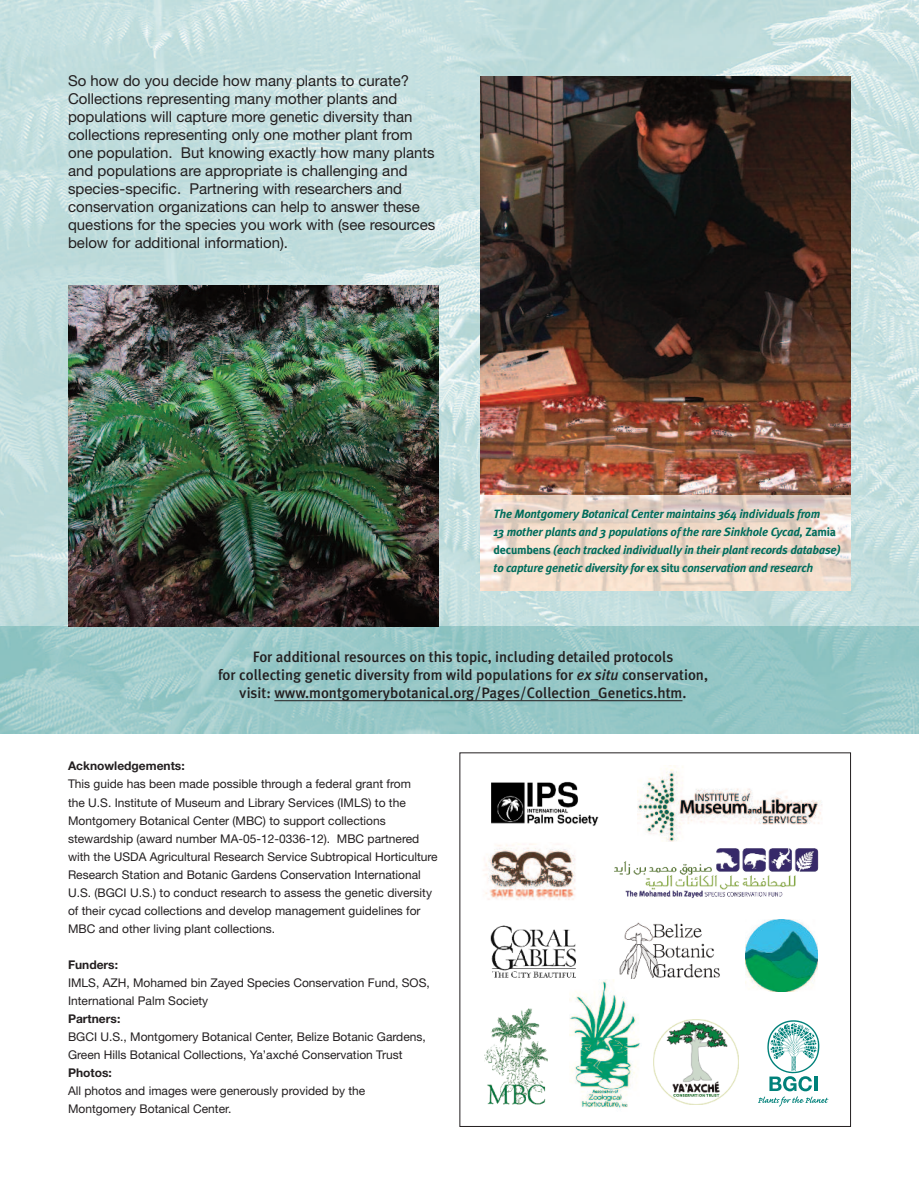
<style>
.page{position:relative;width:919px;height:1187px;background:#fff}
.page>*{position:absolute;margin:0;border:0;box-sizing:border-box;transform-origin:0 0}
.t1{font:15px/18px "Helvetica Neue";color:#231f20}
.t2{font:500 15px/18px "Meta Plus";color:#231f20;text-align:center}
.t3{font:12px/18px "Helvetica Neue";color:#231f20}
.t4{font:italic 700 12px/18px "Meta Plus";letter-spacing:-.015em;color:#006d5c}
.t5{font:700 12px "Helvetica Neue";color:#231f20}
.s1{font-style:normal}
.s2{font-style:italic}
</style>
<div class="page">
<img style="left:0;top:0;width:918px;height:626px">
<hr style="left:0;top:733px;width:918px;height:1px;background:#c1dcdb">
<img style="left:0;top:626px;width:918px;height:107px">
<hr style="left:274px;top:700px;width:408px;height:1px;background:#231f20">
<img style="left:68px;top:285px;width:370px;height:341px">
<img style="left:480px;top:77px;width:370px;height:419px">
<img style="left:480px;top:496px;width:370px;height:94px">
<img style="left:491px;top:781px;width:107px;height:45px">
<img style="left:745px;top:919px;width:72px;height:72px">
<img style="left:653px;top:1019px;width:85px;height:85px">
<svg style="left:758px;top:1020px;width:70px;height:86px"></svg>
<img style="left:485px;top:1008px;width:62px;height:97px">
<img style="left:619px;top:922px;width:101px;height:57px">
<img style="left:637px;top:766px;width:185px;height:75px">
<img style="left:490px;top:925px;width:86px;height:53px">
<img style="left:483px;top:843px;width:93px;height:57px">
<img style="left:614px;top:848px;width:205px;height:51px">
<img style="left:569px;top:979px;width:71px;height:130px">
<p class="t1" style="left:68px;top:73px;width:368px">So how do you decide how many plants to curate?<br>Collections representing many mother plants and populations will capture more genetic diversity than collections representing only one mother plant from one population. But knowing exactly how many plants and populations are appropriate is challenging and species-specific. Partnering with researchers and conservation organizations can help to answer these questions for the species you work with (see resources below for additional information).</p>
<p class="t4" style="left:493px;top:505px;width:348px">The Montgomery Botanical Center maintains 364 individuals from<br>13 mother plants and 3 populations of the rare Sinkhole Cycad, <span class="s1">Zamia decumbens</span> (each tracked individually in their plant records database) to capture genetic diversity for <span class="s1">ex situ</span> conservation and research</p>
<p class="t2" style="left:218px;top:648px;width:491px">For additional resources on this topic, including detailed protocols<br>for collecting genetic diversity from wild populations for <span class="s2">ex situ</span> conservation, visit: www.montgomerybotanical.org/Pages/Collection_Genetics.htm.</p>
<p class="t5" style="left:68px;top:761px;width:118px">Acknowledgements:</p>
<p class="t3" style="left:68px;top:776px;width:371px">This guide has been made possible through a federal grant from<br>the U.S. Institute of Museum and Library Services (IMLS) to the Montgomery Botanical Center (MBC) to support collections stewardship (award number MA-05-12-0336-12). MBC partnered with the USDA Agricultural Research Service Subtropical Horticulture Research Station and Botanic Gardens Conservation International U.S. (BGCI U.S.) to conduct research to assess the genetic diversity of their cycad collections and develop management guidelines for MBC and other living plant collections.</p>
<p class="t5" style="left:68px;top:959px;width:52px">Funders:</p>
<p class="t3" style="left:68px;top:974px;width:363px">IMLS, AZH, Mohamed bin Zayed Species Conservation Fund, SOS,<br>International Palm Society</p>
<p class="t5" style="left:68px;top:1013px;width:54px">Partners:</p>
<p class="t3" style="left:68px;top:1028px;width:359px">BGCI U.S., Montgomery Botanical Center, Belize Botanic Gardens,<br>Green Hills Botanical Collections, Ya’axché Conservation Trust</p>
<p class="t5" style="left:68px;top:1067px;width:45px">Photos:</p>
<p class="t3" style="left:68px;top:1082px;width:299px">All photos and images were generously provided by the<br>Montgomery Botanical Center.</p>
</div>
